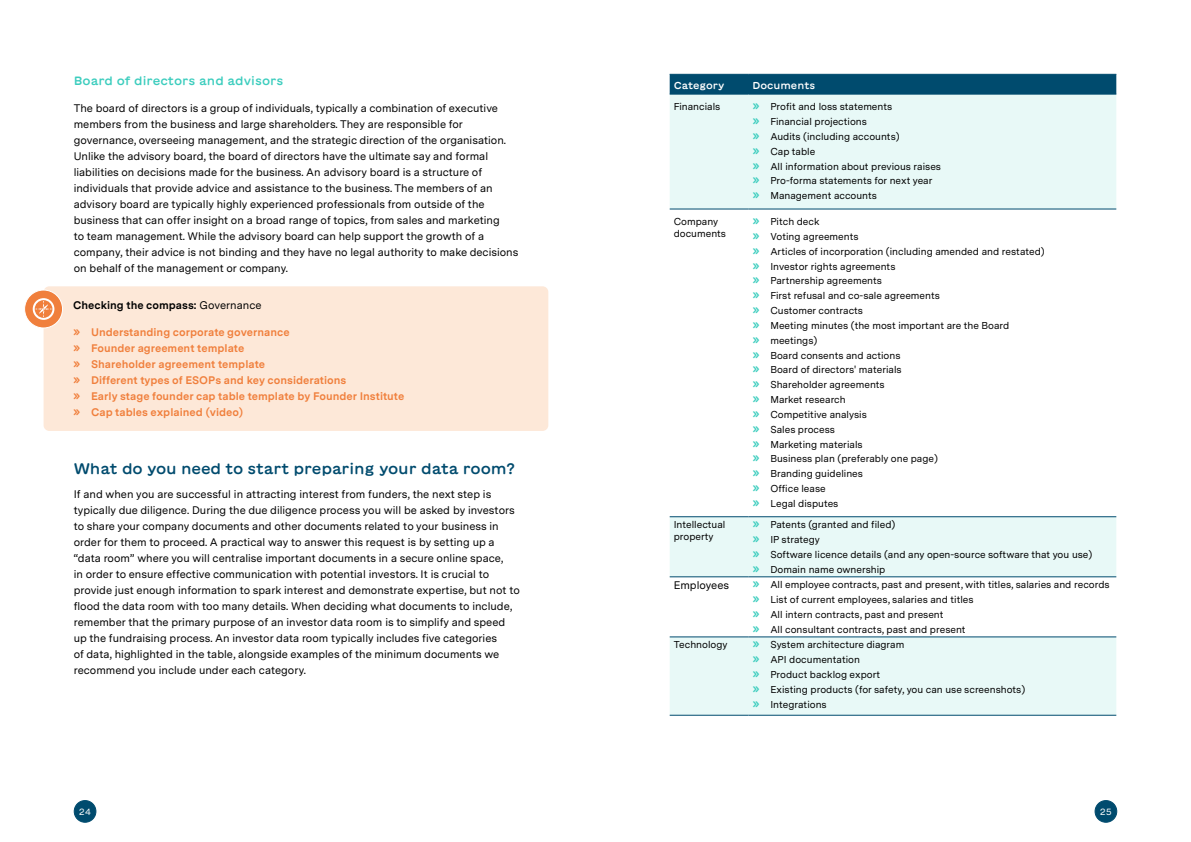
<style>
.page{position:relative;width:1191px;height:842px;background:#fff}
.page>*{position:absolute;margin:0;border:0;box-sizing:border-box;transform-origin:0 0}
.t1{font:500 15.1px "GT Maru";letter-spacing:-.01em;color:#004b6e}
.t2{font:500 12px "GT Maru";color:#3ccdbe}
.t3{font:11px/16px "Messina Sans";color:#000}
.t4{font:700 11px/16px "Messina Sans";color:#f07f3c}
.t5{font:700 11px "Messina Sans";color:#000}
.t6{font:10px/14.8px "Messina Sans";color:#000}
.t7{font:500 10px "GT Maru";color:#fff}
.t8{font:9px "GT Maru";color:#fff}
.s1{font-weight:400}
.s2{font-family:"GT Maru";font-weight:400;font-size:14px}
.s3{font-family:"GT Maru";font-size:14px;color:#3ccdbe}
</style>
<div class="page">
<div style="left:669px;top:75px;width:447px;height:19px;background:#004b6e"></div>
<svg style="left:669px;top:95px;width:447px;height:620px"></svg>
<hr style="left:669px;top:209px;width:79px;height:1px;background:#004b6e">
<hr style="left:748px;top:209px;width:368px;height:1px;background:#004b6e">
<hr style="left:669px;top:74px;width:79px;height:1px;background:#004b6e">
<hr style="left:748px;top:74px;width:368px;height:1px;background:#004b6e">
<hr style="left:669px;top:94px;width:79px;height:1px;background:#004b6e">
<hr style="left:748px;top:94px;width:368px;height:1px;background:#004b6e">
<hr style="left:669px;top:516px;width:79px;height:1px;background:#004b6e">
<hr style="left:748px;top:516px;width:368px;height:1px;background:#004b6e">
<hr style="left:669px;top:577px;width:79px;height:1px;background:#004b6e">
<hr style="left:748px;top:577px;width:368px;height:1px;background:#004b6e">
<hr style="left:669px;top:637px;width:79px;height:1px;background:#004b6e">
<hr style="left:748px;top:637px;width:368px;height:1px;background:#004b6e">
<hr style="left:669px;top:715px;width:79px;height:1px;background:#004b6e">
<hr style="left:748px;top:715px;width:368px;height:1px;background:#004b6e">
<div style="left:44px;top:286px;width:504px;height:145px;background:#fde8d8;border-radius:6px"></div>
<div style="left:25px;top:290px;width:38px;height:38px;background:#f07f3c;border-radius:50%"></div>
<div style="left:24px;top:290px;width:39px;height:38px;border:1px solid #fff;border-radius:50%"></div>
<svg style="left:33px;top:298px;width:21px;height:22px"></svg>
<div style="left:74px;top:800px;width:22px;height:22px;background:#004b6e;border-radius:50%"></div>
<div style="left:74px;top:800px;width:22px;height:23px;border:1px solid #004b6e;border-radius:50%"></div>
<div style="left:1095px;top:800px;width:21px;height:22px;background:#004b6e;border-radius:50%"></div>
<div style="left:1094px;top:800px;width:23px;height:23px;border:1px solid #004b6e;border-radius:50%"></div>
<p class="t2" style="left:74px;top:73px;width:211px">Board of directors and advisors</p>
<p class="t3" style="left:74px;top:100px;width:446px">The board of directors is a group of individuals, typically a combination of executive members from the business and large shareholders. They are responsible for governance, overseeing management, and the strategic direction of the organisation.<br>Unlike the advisory board, the board of directors have the ultimate say and formal liabilities on decisions made for the business. An advisory board is a structure of individuals that provide advice and assistance to the business. The members of an advisory board are typically highly experienced professionals from outside of the business that can offer insight on a broad range of topics, from sales and marketing<br>to team management. While the advisory board can help support the growth of a company, their advice is not binding and they have no legal authority to make decisions on behalf of the management or company.</p>
<p class="t5" style="left:73px;top:297px;width:190px">Checking the compass: <span class="s1">Governance</span></p>
<p class="t4" style="left:73px;top:324px;width:333px"><span class="s2">»</span> Understanding corporate governance<br><span class="s2">»</span> Founder agreement template<br><span class="s2">»</span> Shareholder agreement template<br><span class="s2">»</span> Different types of ESOPs and key considerations<br><span class="s2">»</span> Early stage founder cap table template by Founder Institute <span class="s2">»</span> Cap tables explained (video)</p>
<h1 class="t1" style="left:74px;top:459px;width:443px">What do you need to start preparing your data room?</h1>
<p class="t3" style="left:74px;top:486px;width:448px">If and when you are successful in attracting interest from funders, the next step is typically due diligence. During the due diligence process you will be asked by investors to share your company documents and other documents related to your business in order for them to proceed. A practical way to answer this request is by setting up a “data room” where you will centralise important documents in a secure online space,<br>in order to ensure effective communication with potential investors. It is crucial to provide just enough information to spark interest and demonstrate expertise, but not to flood the data room with too many details. When deciding what documents to include, remember that the primary purpose of an investor data room is to simplify and speed up the fundraising process. An investor data room typically includes five categories<br>of data, highlighted in the table, alongside examples of the minimum documents we recommend you include under each category.</p>
<p class="t7" style="left:673px;top:79px;width:52px">Category</p>
<p class="t7" style="left:752px;top:79px;width:64px">Documents</p>
<p class="t6" style="left:673px;top:99px;width:48px">Financials</p>
<p class="t6" style="left:752px;top:99px;width:190px"><span class="s3">»</span> Profit and loss statements<br><span class="s3">»</span> Financial projections<br><span class="s3">»</span> Audits (including accounts)<br><span class="s3">»</span> Cap table<br><span class="s3">»</span> All information about previous raises <span class="s3">»</span> Pro-forma statements for next year <span class="s3">»</span> Management accounts</p>
<p class="t6" style="left:673px;top:215px;width:54px;line-height:12px">Company documents</p>
<p class="t6" style="left:752px;top:214px;width:294px"><span class="s3">»</span> Pitch deck<br><span class="s3">»</span> Voting agreements<br><span class="s3">»</span> Articles of incorporation (including amended and restated) <span class="s3">»</span> Investor rights agreements<br><span class="s3">»</span> Partnership agreements<br><span class="s3">»</span> First refusal and co-sale agreements<br><span class="s3">»</span> Customer contracts<br><span class="s3">»</span> Meeting minutes (the most important are the Board<br><span class="s3">»</span> meetings)<br><span class="s3">»</span> Board consents and actions<br><span class="s3">»</span> Board of directors' materials<br><span class="s3">»</span> Shareholder agreements<br><span class="s3">»</span> Market research<br><span class="s3">»</span> Competitive analysis<br><span class="s3">»</span> Sales process<br><span class="s3">»</span> Marketing materials<br><span class="s3">»</span> Business plan (preferably one page)<br><span class="s3">»</span> Branding guidelines<br><span class="s3">»</span> Office lease<br><span class="s3">»</span> Legal disputes</p>
<p class="t6" style="left:673px;top:518px;width:53px;line-height:12px">Intellectual property</p>
<p class="t6" style="left:752px;top:517px;width:341px"><span class="s3">»</span> Patents (granted and filed)<br><span class="s3">»</span> IP strategy<br><span class="s3">»</span> Software licence details (and any open-source software that you use) <span class="s3">»</span> Domain name ownership</p>
<p class="t3" style="left:673px;top:577px;width:57px">Employees</p>
<p class="t6" style="left:752px;top:577px;width:359px"><span class="s3">»</span> All employee contracts, past and present, with titles, salaries and records <span class="s3">»</span> List of current employees, salaries and titles<br><span class="s3">»</span> All intern contracts, past and present<br><span class="s3">»</span> All consultant contracts, past and present</p>
<p class="t6" style="left:673px;top:637px;width:55px">Technology</p>
<p class="t6" style="left:752px;top:637px;width:274px"><span class="s3">»</span> System architecture diagram<br><span class="s3">»</span> API documentation<br><span class="s3">»</span> Product backlog export<br><span class="s3">»</span> Existing products (for safety, you can use screenshots) <span class="s3">»</span> Integrations</p>
<p class="t8" style="left:79px;top:806px;width:13px">24</p>
<p class="t8" style="left:1100px;top:806px;width:13px">25</p>
</div>
